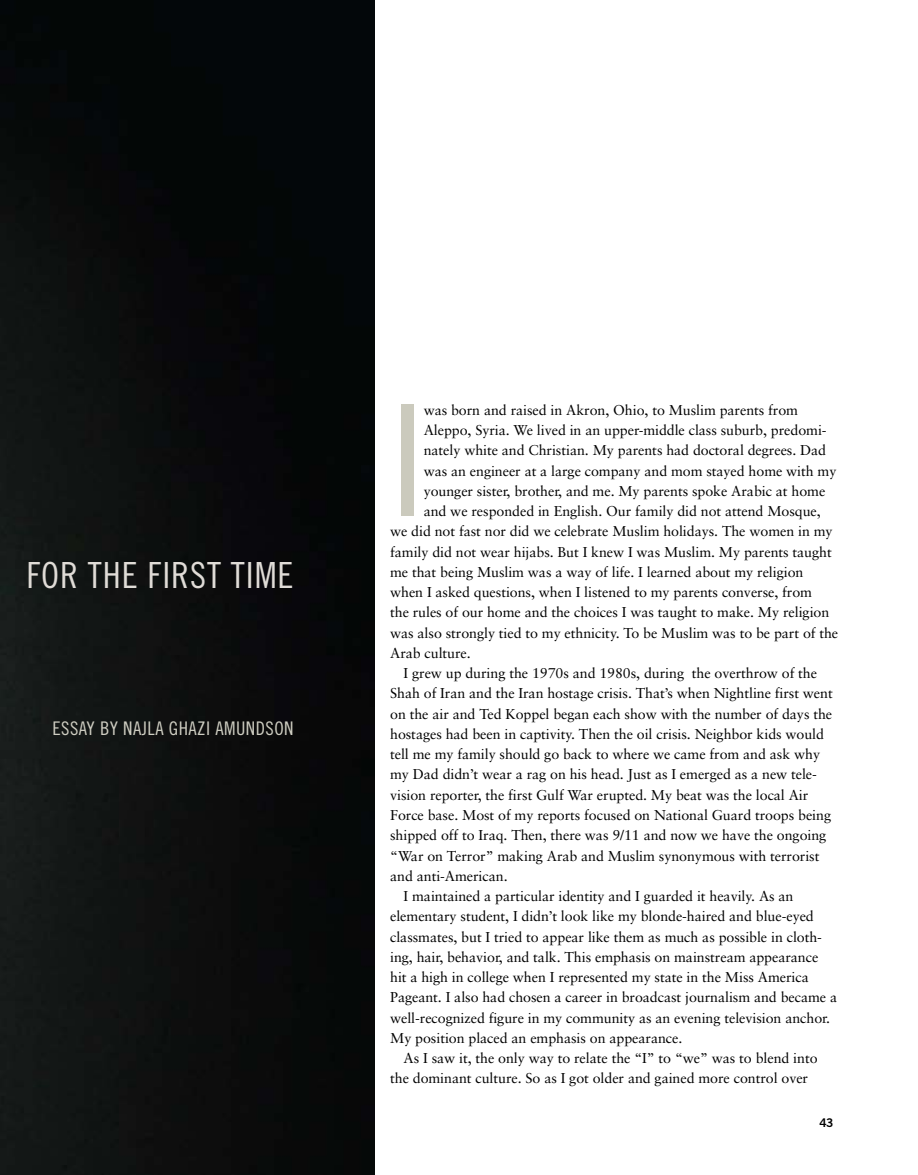
<style>
.page{position:relative;width:918px;height:1175px;background:#fff}
.page>*{position:absolute;margin:0;border:0;box-sizing:border-box;transform-origin:0 0}
.t1{font:154.5px "Trade Gothic Cond Eighteen";color:#cbcabd}
.t2{font:36px "Trade Gothic Cond Eighteen";letter-spacing:.025em;color:#e0dcd7}
.t3{font:18.75px "Trade Gothic Cond Eighteen";letter-spacing:.025em;color:#cfcec2}
.t4{font:14.25px "Sabon";letter-spacing:-.005em;color:#000}
.t5{font:12px "Trade Gothic Bold Two";color:#000}
</style>
<div class="page">
<img style="left:0;top:0;width:374px;height:1174px">
<h2 class="t2" style="left:26px;top:553px;width:269px">FOR THE FIRST TIME</h2>
<h3 class="t3" style="left:52px;top:717px;width:241px">ESSAY BY NAJLA GHAZI AMUNDSON</h3>
<h1 class="t1" style="left:390px;top:369px;width:14px">I</h1>
<p class="t4" style="left:424px;top:401px;width:376px">was born and raised in Akron, Ohio, to Muslim parents from</p>
<p class="t4" style="left:424px;top:421px;width:404px">Aleppo, Syria. We lived in an upper-middle class suburb, predomi-</p>
<p class="t4" style="left:424px;top:442px;width:404px">nately white and Christian. My parents had doctoral degrees. Dad</p>
<p class="t4" style="left:424px;top:462px;width:414px">was an engineer at a large company and mom stayed home with my</p>
<p class="t4" style="left:424px;top:482px;width:403px">younger sister, brother, and me. My parents spoke Arabic at home</p>
<p class="t4" style="left:424px;top:502px;width:399px">and we responded in English. Our family did not attend Mosque,</p>
<p class="t4" style="left:390px;top:523px;width:444px">we did not fast nor did we celebrate Muslim holidays. The women in my</p>
<p class="t4" style="left:390px;top:543px;width:443px">family did not wear hijabs. But I knew I was Muslim. My parents taught</p>
<p class="t4" style="left:390px;top:563px;width:415px">me that being Muslim was a way of life. I learned about my religion</p>
<p class="t4" style="left:390px;top:583px;width:423px">when I asked questions, when I listened to my parents converse, from</p>
<p class="t4" style="left:390px;top:604px;width:441px">the rules of our home and the choices I was taught to make. My religion</p>
<p class="t4" style="left:390px;top:624px;width:450px">was also strongly tied to my ethnicity. To be Muslim was to be part of the</p>
<p class="t4" style="left:390px;top:644px;width:82px">Arab culture.</p>
<p class="t4" style="left:404px;top:664px;width:415px">I grew up during the 1970s and 1980s, during the overthrow of the</p>
<p class="t4" style="left:390px;top:685px;width:444px">Shah of Iran and the Iran hostage crisis. That’s when Nightline first went</p>
<p class="t4" style="left:390px;top:705px;width:444px">on the air and Ted Koppel began each show with the number of days the</p>
<p class="t4" style="left:390px;top:725px;width:435px">hostages had been in captivity. Then the oil crisis. Neighbor kids would</p>
<p class="t4" style="left:390px;top:745px;width:431px">tell me my family should go back to where we came from and ask why</p>
<p class="t4" style="left:390px;top:766px;width:428px">my Dad didn’t wear a rag on his head. Just as I emerged as a new tele-</p>
<p class="t4" style="left:390px;top:786px;width:420px">vision reporter, the first Gulf War erupted. My beat was the local Air</p>
<p class="t4" style="left:390px;top:806px;width:442px">Force base. Most of my reports focused on National Guard troops being</p>
<p class="t4" style="left:390px;top:826px;width:438px">shipped off to Iraq. Then, there was 9/11 and now we have the ongoing</p>
<p class="t4" style="left:390px;top:847px;width:431px">“War on Terror” making Arab and Muslim synonymous with terrorist</p>
<p class="t4" style="left:390px;top:867px;width:119px">and anti-American.</p>
<p class="t4" style="left:404px;top:887px;width:391px">I maintained a particular identity and I guarded it heavily. As an</p>
<p class="t4" style="left:390px;top:907px;width:425px">elementary student, I didn’t look like my blonde-haired and blue-eyed</p>
<p class="t4" style="left:390px;top:928px;width:433px">classmates, but I tried to appear like them as much as possible in cloth-</p>
<p class="t4" style="left:390px;top:948px;width:430px">ing, hair, behavior, and talk. This emphasis on mainstream appearance</p>
<p class="t4" style="left:390px;top:968px;width:420px">hit a high in college when I represented my state in the Miss America</p>
<p class="t4" style="left:390px;top:988px;width:449px">Pageant. I also had chosen a career in broadcast journalism and became a</p>
<p class="t4" style="left:390px;top:1009px;width:441px">well-recognized figure in my community as an evening television anchor.</p>
<p class="t4" style="left:390px;top:1029px;width:294px">My position placed an emphasis on appearance.</p>
<p class="t4" style="left:404px;top:1049px;width:416px">As I saw it, the only way to relate the “I” to “we” was to blend into</p>
<p class="t4" style="left:390px;top:1069px;width:420px">the dominant culture. So as I got older and gained more control over</p>
<p class="t5" style="left:820px;top:1115px;width:16px">43</p>
</div>
